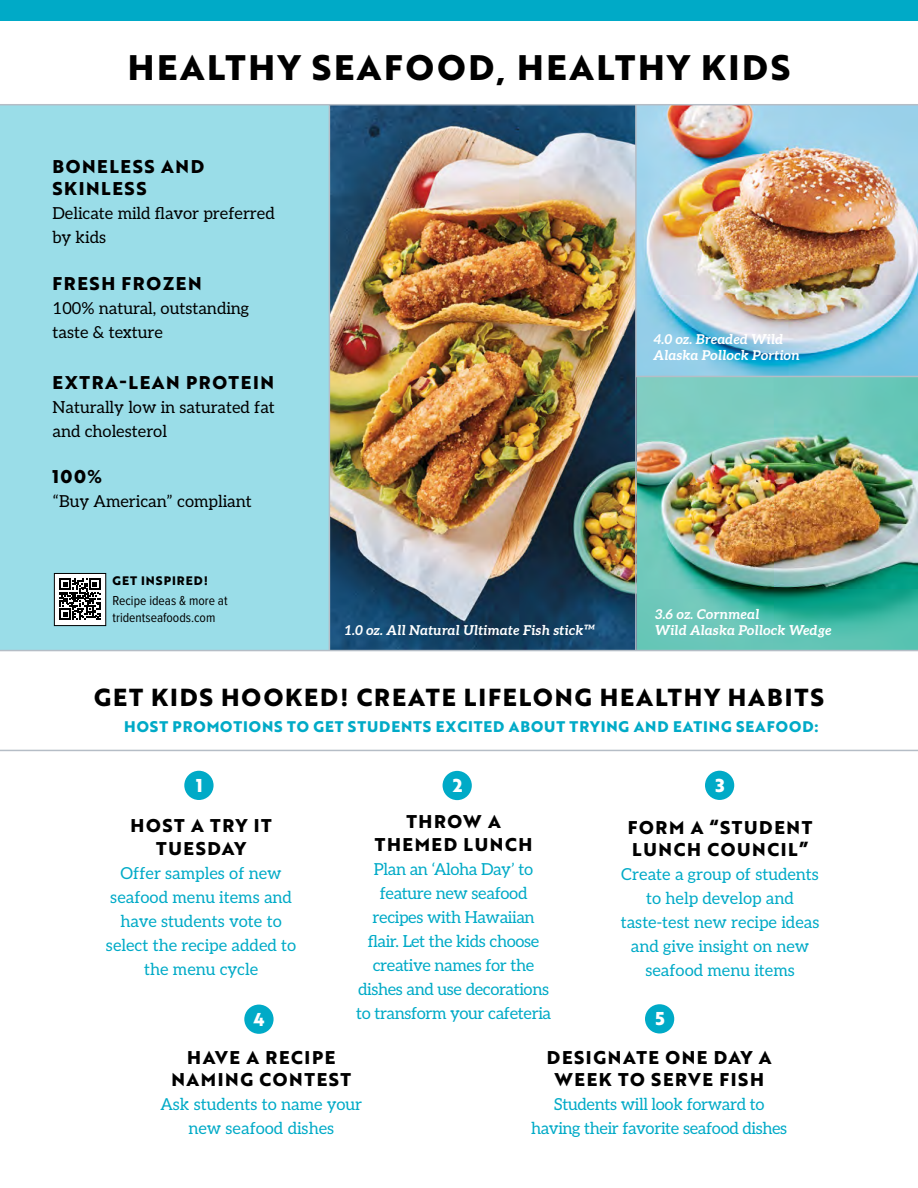
<style>
.page{position:relative;width:918px;height:1188px;background:#fff}
.page>*{position:absolute;margin:0;border:0;box-sizing:border-box;transform-origin:0 0}
.t1{font:700 34.5px "Brother 1816 Extra";letter-spacing:.08em;color:#000}
.t2{font:700 24px "Brother 1816 Extra";letter-spacing:.08em;color:#000}
.t3{font:700 18.15px "Brother 1816 Extra";color:#fff}
.t4{font:700 18px/22.5px "Brother 1816 Extra";letter-spacing:.09em;color:#000;text-align:center}
.t5{font:16.5px/24px "Aleo";letter-spacing:-.015em;color:#00aac7;text-align:center}
.t6{font:16.5px/24px "Aleo";color:#000}
.t7{font:700 15px "Brother 1816 Extra";letter-spacing:.06em;color:#00aac7}
.t8{font:italic 700 13.5px/16.5px "Aleo";color:#fff}
.t9{font:13.5px/16.2px "Proxima Nova Cond";color:#000}
.t10{font:700 12px "Brother 1816 Extra";letter-spacing:.08em;color:#000}
</style>
<div class="page">
<div style="left:0;top:105px;width:329px;height:546px;background:#9adde8"></div>
<img style="left:330px;top:105px;width:588px;height:545px">
<hr style="left:0;top:650px;width:918px;height:1px;background:#b5bdc6">
<hr style="left:0;top:750px;width:918px;height:1px;background:#b5bdc6">
<div style="left:0;top:0;width:918px;height:20px;background:#00aac7"></div>
<hr style="left:636px;top:376px;width:282px;height:1px;background:#b5bdc6">
<hr style="left:329px;top:105px;width:1px;height:545px;background:#b5bdc6">
<hr style="left:0;top:104px;width:918px;height:1px;background:#b5bdc6">
<hr style="left:635px;top:105px;width:2px;height:545px;background:#b5bdc6">
<div style="left:184px;top:771px;width:30px;height:29px;background:#00aac7;border-radius:50%"></div>
<div style="left:244px;top:1005px;width:30px;height:29px;background:#00aac7;border-radius:50%"></div>
<div style="left:645px;top:1004px;width:29px;height:30px;background:#00aac7;border-radius:50%"></div>
<div style="left:443px;top:771px;width:29px;height:29px;background:#00aac7;border-radius:50%"></div>
<div style="left:705px;top:771px;width:29px;height:29px;background:#00aac7;border-radius:50%"></div>
<div style="left:54px;top:573px;width:52px;height:52px;background:#fff"></div>
<svg style="left:59px;top:579px;width:42px;height:41px"></svg>
<div style="left:54px;top:573px;width:52px;height:53px;border:1px solid #000"></div>
<h1 class="t1" style="left:128px;top:41px;width:664px">HEALTHY SEAFOOD, HEALTHY KIDS</h1>
<p class="t4" style="left:52px;top:154px;width:153px;text-align:left">BONELESS AND<br>SKINLESS</p>
<p class="t6" style="left:52px;top:201px;width:224px">Delicate mild flavor preferred by kids</p>
<p class="t4" style="left:52px;top:271px;width:151px">FRESH FROZEN</p>
<p class="t6" style="left:52px;top:295px;width:198px">100% natural, outstanding taste &amp; texture</p>
<p class="t4" style="left:52px;top:370px;width:223px">EXTRA-LEAN PROTEIN</p>
<p class="t6" style="left:52px;top:394px;width:224px">Naturally low in saturated fat and cholesterol</p>
<p class="t4" style="left:52px;top:465px;width:51px">100%</p>
<p class="t6" style="left:52px;top:488px;width:201px">“Buy American” compliant</p>
<p class="t10" style="left:113px;top:571px;width:97px">GET INSPIRED!</p>
<p class="t9" style="left:113px;top:592px;width:117px">Recipe ideas &amp; more at tridentseafoods.com</p>
<p class="t8" style="left:653px;top:330px;width:148px">4.0 oz. Breaded Wild<br>Alaska Pollock Portion</p>
<p class="t8" style="left:344px;top:621px;width:252px">1.0 oz. All Natural Ultimate Fish stick™</p>
<p class="t8" style="left:655px;top:605px;width:179px">3.6 oz. Cornmeal<br>Wild Alaska Pollock Wedge</p>
<h2 class="t2" style="left:94px;top:679px;width:731px">GET KIDS HOOKED! CREATE LIFELONG HEALTHY HABITS</h2>
<p class="t7" style="left:124px;top:716px;width:696px">HOST PROMOTIONS TO GET STUDENTS EXCITED ABOUT TRYING AND EATING SEAFOOD:</p>
<p class="t3" style="left:196px;top:771px;width:8px">1</p>
<p class="t3" style="left:453px;top:772px;width:11px">2</p>
<p class="t3" style="left:715px;top:771px;width:11px">3</p>
<p class="t4" style="left:375px;top:810px;width:159px">THROW A<br>THEMED LUNCH</p>
<p class="t5" style="left:356px;top:856px;width:197px">Plan an ‘Aloha Day’ to feature new seafood recipes with Hawaiian flair. Let the kids choose creative names for the dishes and use decorations to transform your cafeteria</p>
<p class="t4" style="left:130px;top:814px;width:143px">HOST A TRY IT<br>TUESDAY</p>
<p class="t5" style="left:106px;top:860px;width:192px">Offer samples of new seafood menu items and have students vote to select the recipe added to the menu cycle</p>
<p class="t4" style="left:628px;top:815px;width:186px;text-align:left">FORM A “STUDENT<br>LUNCH COUNCIL”</p>
<p class="t5" style="left:621px;top:861px;width:200px">Create a group of students to help develop and taste-test new recipe ideas and give insight on new seafood menu items</p>
<p class="t3" style="left:254px;top:1005px;width:13px">4</p>
<p class="t3" style="left:655px;top:1005px;width:11px">5</p>
<p class="t4" style="left:171px;top:1045px;width:181px">HAVE A RECIPE<br>NAMING CONTEST</p>
<p class="t5" style="left:160px;top:1092px;width:203px">Ask students to name your new seafood dishes</p>
<p class="t4" style="left:547px;top:1045px;width:226px">DESIGNATE ONE DAY A<br>WEEK TO SERVE FISH</p>
<p class="t5" style="left:531px;top:1092px;width:258px">Students will look forward to having their favorite seafood dishes</p>
</div>
